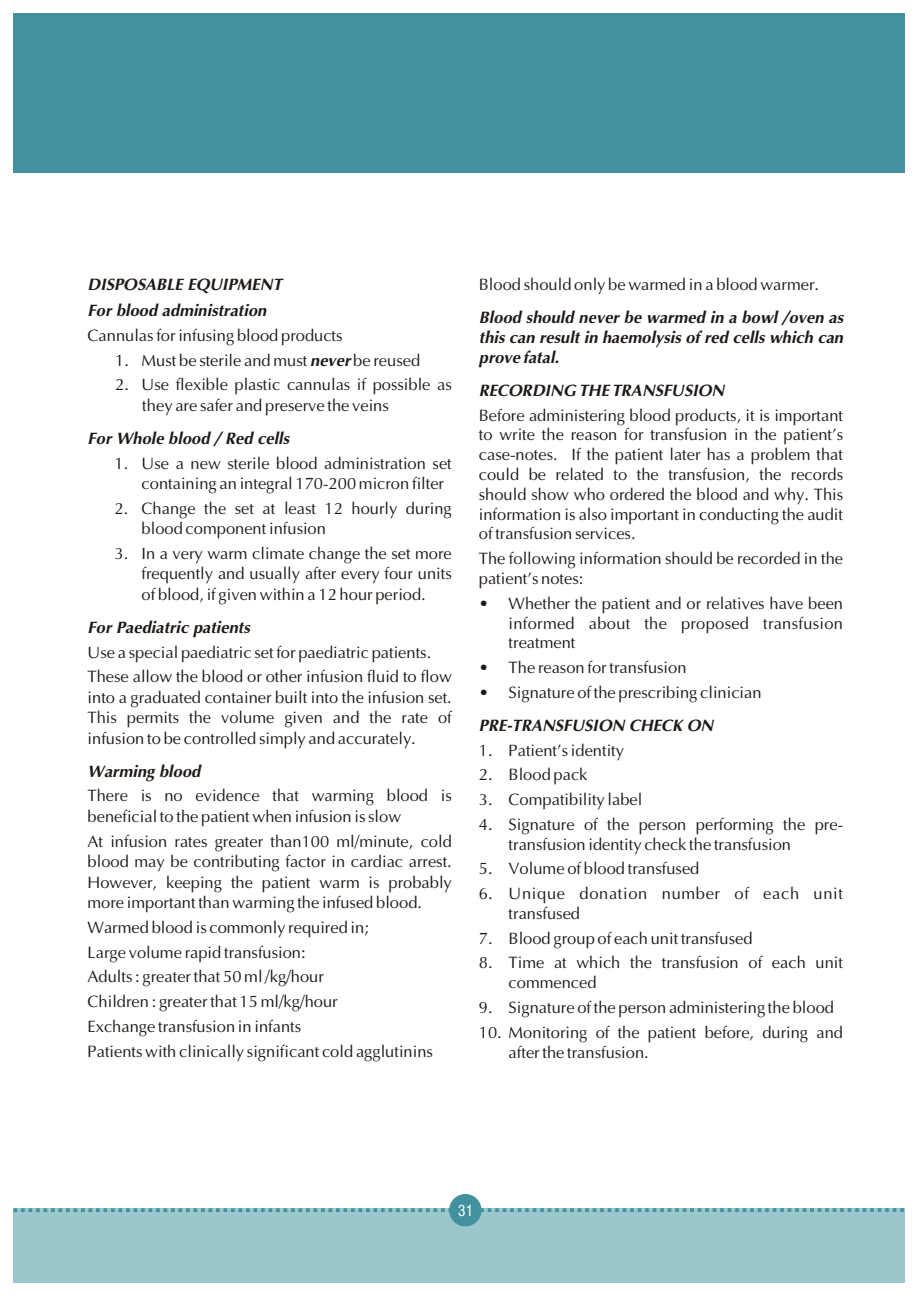
<style>
.page{position:relative;width:918px;height:1296px;background:#fff}
.page>*{position:absolute;margin:0;border:0;box-sizing:border-box;transform-origin:0 0}
.t1{font:16.5px/19.8px "Ottawa";color:#1f1a17}
.t2{font:italic 700 16.5px "Ottawa";color:#1f1a17}
.t3{font:700 16.5px "Ottawa";color:#1f1a17}
.t4{font:16.5px "Ottawa";letter-spacing:.04em;color:#1f1a17}
.t5{font:15px "Swis 721 Cn BT";color:#fff}
.s1{font-weight:700}
</style>
<div class="page">
<div style="left:14px;top:1208px;width:890px;height:74px;background:#99c7cc"></div>
<div style="left:14px;top:14px;width:890px;height:159px;background:#42919e"></div>
<svg style="left:482px;top:1208px;width:422px;height:4px"></svg>
<svg style="left:14px;top:1208px;width:435px;height:4px"></svg>
<div style="left:449px;top:1194px;width:33px;height:32px;background:#42919e;border-radius:50%"></div>
<p class="t3" style="left:88px;top:277px;width:196px">DISPOSABLE EQUIPMENT</p>
<p class="t1" style="left:479px;top:276px;width:342px">Blood should only be warmed in a blood warmer.</p>
<p class="t2" style="left:88px;top:304px;width:180px">For blood administration</p>
<p class="t2" style="left:479px;top:311px;width:366px">Blood should never be warmed in a bowl /oven as</p>
<p class="t1" style="left:88px;top:327px;width:257px">Cannulas for infusing blood products</p>
<p class="t2" style="left:479px;top:331px;width:366px">this can result in haemolysis of red cells which can</p>
<p class="t1" style="left:115px;top:352px;width:307px">1. Must be sterile and must <span class="s1">never</span> be reused</p>
<p class="t2" style="left:479px;top:350px;width:82px">prove fatal.</p>
<p class="t1" style="left:115px;top:376px;width:338px">2. Use flexible plastic cannulas if possible as</p>
<p class="t3" style="left:479px;top:383px;width:247px">RECORDING THE TRANSFUSION</p>
<p class="t1" style="left:142px;top:397px;width:248px">they are safer and preserve the veins</p>
<p class="t1" style="left:479px;top:407px;width:366px">Before administering blood products, it is important</p>
<p class="t2" style="left:88px;top:431px;width:203px">For Whole blood / Red cells</p>
<p class="t1" style="left:479px;top:427px;width:366px">to write the reason for transfusion in the patient’s case-notes. If the patient later has a problem that</p>
<p class="t1" style="left:115px;top:455px;width:339px">1. Use a new sterile blood administration set</p>
<p class="t1" style="left:479px;top:466px;width:366px">could be related to the transfusion, the records</p>
<p class="t1" style="left:142px;top:475px;width:304px">containing an integral 170-200 micron filter</p>
<p class="t1" style="left:479px;top:486px;width:366px">should show who ordered the blood and why. This</p>
<p class="t1" style="left:115px;top:500px;width:339px">2. Change the set at least 12 hourly during</p>
<p class="t1" style="left:479px;top:506px;width:366px">information is also important in conducting the audit</p>
<p class="t1" style="left:142px;top:520px;width:186px">blood component infusion</p>
<p class="t1" style="left:479px;top:526px;width:158px">of transfusion services.</p>
<p class="t1" style="left:115px;top:545px;width:339px">3. In a very warm climate change the set more</p>
<p class="t1" style="left:479px;top:550px;width:366px">The following information should be recorded in the</p>
<p class="t1" style="left:142px;top:566px;width:312px">frequently and usually after every four units</p>
<p class="t1" style="left:479px;top:570px;width:106px">patient’s notes:</p>
<p class="t1" style="left:142px;top:586px;width:286px">of blood, if given within a 12 hour period.</p>
<p class="t1" style="left:479px;top:595px;width:366px;text-align:right">• Whether the patient and or relatives have been informed about the proposed transfusion</p>
<p class="t2" style="left:88px;top:620px;width:164px">For Paediatric patients</p>
<p class="t1" style="left:509px;top:634px;width:68px">treatment</p>
<p class="t1" style="left:88px;top:644px;width:345px">Use a special paediatric set for paediatric patients.</p>
<p class="t1" style="left:479px;top:659px;width:209px">• The reason for transfusion</p>
<p class="t1" style="left:88px;top:668px;width:366px">These allow the blood or other infusion fluid to flow</p>
<p class="t1" style="left:88px;top:689px;width:366px;line-height:20.4px">into a graduated container built into the infusion set.<br>This permits the volume given and the rate of</p>
<p class="t1" style="left:88px;top:730px;width:330px">infusion to be controlled simply and accurately.</p>
<p class="t1" style="left:479px;top:684px;width:284px">• Signature of the prescribing clinician</p>
<p class="t3" style="left:479px;top:718px;width:236px">PRE-TRANSFUSION CHECK ON</p>
<p class="t1" style="left:479px;top:742px;width:147px">1. Patient’s identity</p>
<p class="t2" style="left:88px;top:764px;width:114px">Warming blood</p>
<p class="t1" style="left:479px;top:766px;width:110px">2. Blood pack</p>
<p class="t1" style="left:88px;top:788px;width:366px">There is no evidence that warming blood is</p>
<p class="t1" style="left:479px;top:791px;width:165px">3. Compatibility label</p>
<p class="t1" style="left:88px;top:808px;width:315px">beneficial to the patient when infusion is slow</p>
<p class="t1" style="left:479px;top:816px;width:366px">4. Signature of the person performing the pre-</p>
<p class="t1" style="left:88px;top:833px;width:366px">At infusion rates greater than100 ml/minute, cold</p>
<p class="t1" style="left:509px;top:836px;width:284px">transfusion identity check the transfusion</p>
<p class="t1" style="left:88px;top:853px;width:366px">blood may be contributing factor in cardiac arrest.</p>
<p class="t1" style="left:479px;top:861px;width:222px">5. Volume of blood transfused</p>
<p class="t1" style="left:88px;top:874px;width:366px">However, keeping the patient warm is probably</p>
<p class="t4" style="left:479px;top:887px;width:366px">6. Unique donation number of each unit</p>
<p class="t1" style="left:88px;top:894px;width:336px">more important than warming the infused blood.</p>
<p class="t1" style="left:509px;top:905px;width:73px">transfused</p>
<p class="t1" style="left:88px;top:919px;width:283px">Warmed blood is commonly required in;</p>
<p class="t1" style="left:479px;top:930px;width:275px">7. Blood group of each unit transfused</p>
<p class="t1" style="left:88px;top:944px;width:220px">Large volume rapid transfusion:</p>
<p class="t1" style="left:479px;top:955px;width:366px">8. Time at which the transfusion of each unit</p>
<p class="t1" style="left:88px;top:968px;width:238px">Adults : greater that 50 ml /kg/hour</p>
<p class="t1" style="left:509px;top:974px;width:90px">commenced</p>
<p class="t1" style="left:88px;top:993px;width:252px">Children : greater that 15 ml/kg/hour</p>
<p class="t1" style="left:479px;top:999px;width:357px">9. Signature of the person administering the blood</p>
<p class="t1" style="left:88px;top:1018px;width:215px">Exchange transfusion in infants</p>
<p class="t1" style="left:479px;top:1024px;width:366px">10. Monitoring of the patient before, during and</p>
<p class="t1" style="left:88px;top:1043px;width:347px">Patients with clinically significant cold agglutinins</p>
<p class="t1" style="left:509px;top:1044px;width:142px">after the transfusion.</p>
<p class="t5" style="left:458px;top:1204px;width:16px">31</p>
</div>
